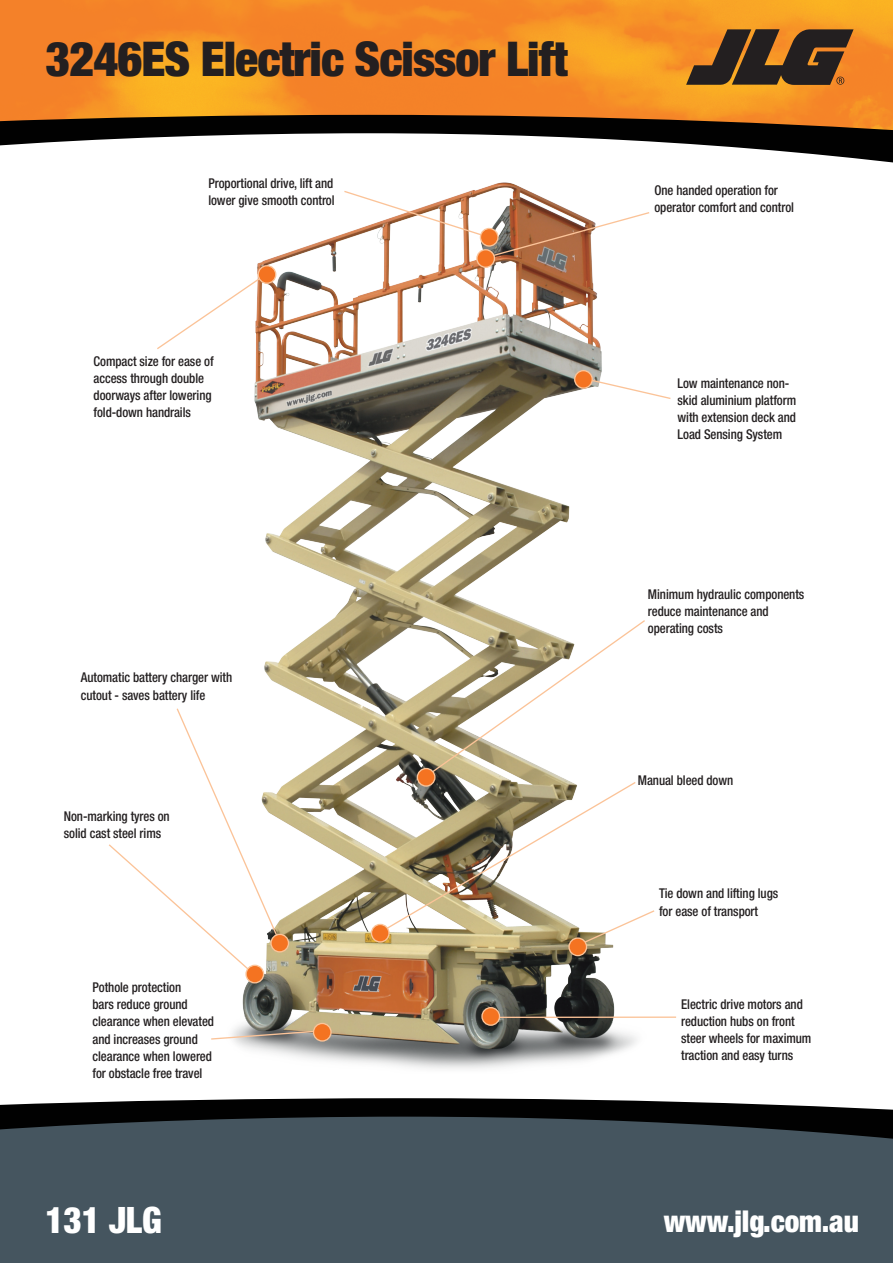
<style>
.page{position:relative;width:893px;height:1263px;background:#fff}
.page>*{position:absolute;margin:0;border:0;box-sizing:border-box;transform-origin:0 0}
.t1{font:900 condensed 48px "Helvetica Neue";letter-spacing:-.02em;color:#231f20}
.t2{font:900 condensed 36.45px "Helvetica Neue";letter-spacing:-.005em;color:#fff}
.t3{font:900 condensed 30.15px "Helvetica Neue";letter-spacing:-.005em;color:#fff}
.t4{font:500 condensed 13.5px/17.2px "Helvetica Neue";letter-spacing:-.005em;color:#231f20;scale:.95 1}
</style>
<div class="page">
<img style="left:0;top:0;width:893px;height:115px">
<svg style="left:0;top:115px;width:893px;height:18px;background:#331d08"></svg>
<svg style="left:0;top:133px;width:893px;height:30px"></svg>
<svg style="left:686px;top:29px;width:168px;height:56px;background:#6b4522"></svg>
<svg style="left:0;top:1098px;width:893px;height:19px;fill:#010101"></svg>
<div style="left:0;top:1117px;width:893px;height:146px;background:#45555f"></div>
<img style="left:203px;top:153px;width:467px;height:916px">
<svg style="left:210px;top:1029px;width:108px;height:11px"></svg>
<div style="left:314px;top:1023px;width:17px;height:18px;background:#f47321;border-radius:50%"></div>
<div style="left:313px;top:1023px;width:19px;height:19px;border:1px solid #fbc398;border-radius:50%"></div>
<svg style="left:343px;top:190px;width:308px;height:69px"></svg>
<div style="left:477px;top:250px;width:17px;height:17px;background:#f47321;border-radius:50%"></div>
<div style="left:476px;top:249px;width:19px;height:19px;border:1px solid #fbc398;border-radius:50%"></div>
<div style="left:271px;top:934px;width:18px;height:18px;background:#f47321;border-radius:50%"></div>
<div style="left:270px;top:934px;width:19px;height:18px;border:1px solid #fbc398;border-radius:50%"></div>
<hr style="left:491px;top:1016px;width:185px;height:2px;background:#fbc398">
<div style="left:482px;top:1008px;width:18px;height:17px;background:#f47321;border-radius:50%"></div>
<div style="left:481px;top:1007px;width:19px;height:19px;border:1px solid #fbc398;border-radius:50%"></div>
<svg style="left:109px;top:707px;width:172px;height:270px"></svg>
<div style="left:246px;top:965px;width:18px;height:18px;background:#f47321;border-radius:50%"></div>
<div style="left:245px;top:965px;width:19px;height:18px;border:1px solid #fbc398;border-radius:50%"></div>
<svg style="left:582px;top:377px;width:89px;height:23px"></svg>
<div style="left:575px;top:371px;width:17px;height:17px;background:#f47321;border-radius:50%"></div>
<div style="left:574px;top:370px;width:19px;height:19px;border:1px solid #fbc398;border-radius:50%"></div>
<div style="left:569px;top:938px;width:18px;height:18px;background:#f47321;border-radius:50%"></div>
<div style="left:568px;top:937px;width:19px;height:19px;border:1px solid #fbc398;border-radius:50%"></div>
<svg style="left:157px;top:272px;width:112px;height:79px"></svg>
<div style="left:258px;top:266px;width:18px;height:17px;background:#f47321;border-radius:50%"></div>
<div style="left:258px;top:265px;width:18px;height:19px;border:1px solid #fbc398;border-radius:50%"></div>
<svg style="left:379px;top:619px;width:277px;height:328px"></svg>
<div style="left:371px;top:924px;width:18px;height:18px;background:#f47321;border-radius:50%"></div>
<div style="left:371px;top:924px;width:19px;height:19px;border:1px solid #fbc398;border-radius:50%"></div>
<h1 class="t1" style="left:45px;top:30px;width:524px">3246ES Electric Scissor Lift</h1>
<p class="t4" style="left:208px;top:174px;width:134px">Proportional drive, lift and lower give smooth control</p>
<p class="t4" style="left:94px;top:352px;width:128px">Compact size for ease of access through double doorways after lowering fold-down handrails</p>
<p class="t4" style="left:81px;top:669px;width:161px">Automatic battery charger with cutout - saves battery life</p>
<p class="t4" style="left:64px;top:807px;width:113px">Non-marking tyres on solid cast steel rims</p>
<p class="t4" style="left:93px;top:978px;width:129px">Pothole protection<br>bars reduce ground clearance when elevated and increases ground clearance when lowered for obstacle free travel</p>
<p class="t4" style="left:654px;top:181px;width:149px">One handed operation for operator comfort and control</p>
<p class="t4" style="left:678px;top:374px;width:127px">Low maintenance non&shy;skid aluminium platform with extension deck and<br>Load Sensing System</p>
<p class="t4" style="left:648px;top:585px;width:166px">Minimum hydraulic components reduce maintenance and operating costs</p>
<p class="t4" style="left:638px;top:771px;width:102px">Manual bleed down</p>
<p class="t4" style="left:659px;top:885px;width:127px">Tie down and lifting lugs for ease of transport</p>
<p class="t4" style="left:681px;top:995px;width:139px">Electric drive motors and reduction hubs on front steer wheels for maximum traction and easy turns</p>
<h2 class="t2" style="left:45px;top:1197px;width:118px">131 JLG</h2>
<h3 class="t3" style="left:664px;top:1202px;width:197px">www.jlg.com.au</h3>
</div>
